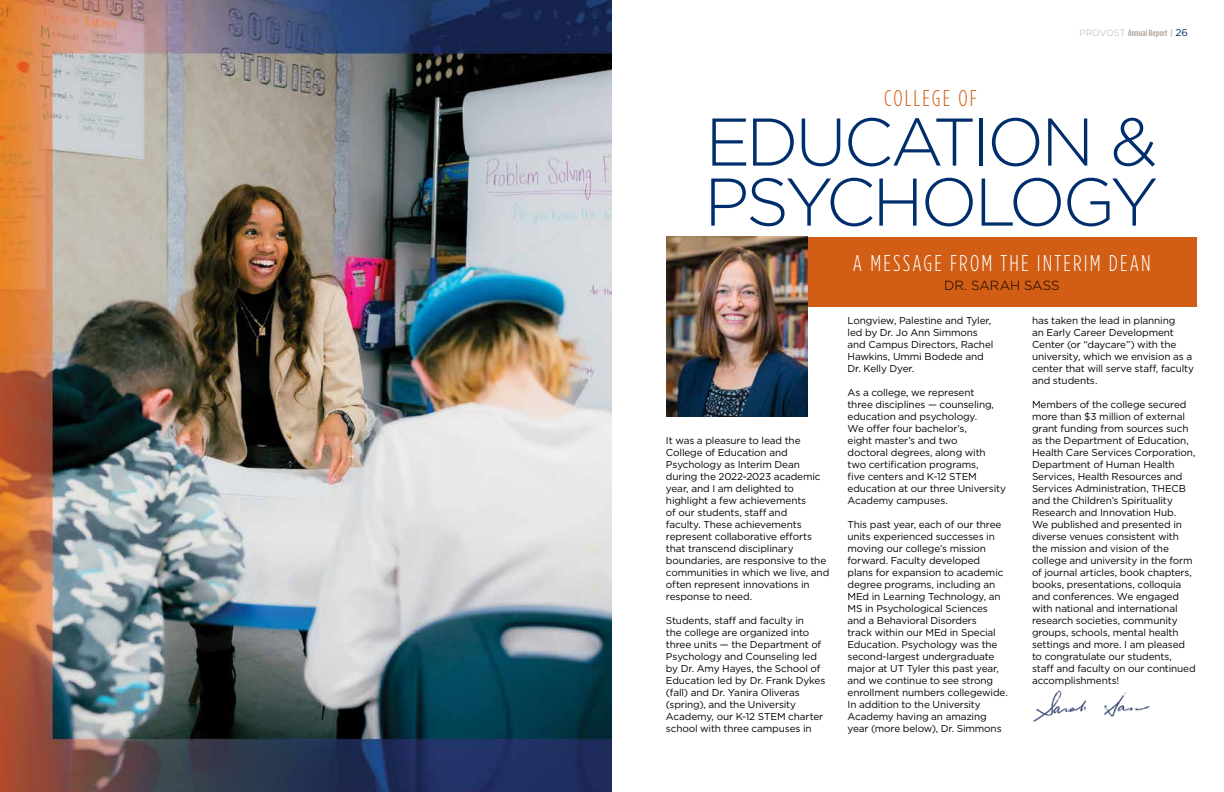
<style>
.page{position:relative;width:1224px;height:792px;background:#fff}
.page>*{position:absolute;margin:0;border:0;box-sizing:border-box;transform-origin:0 0}
.t1{font:300 67.3px/60px "Gotham";letter-spacing:-.05em;color:#002e6d}
.t2{font:300 22.7px "Gotham Condensed";letter-spacing:.095em;color:#fff}
.t3{font:300 22.7px "Gotham Condensed";letter-spacing:.095em;color:#d15e14}
.t4{font:300 13.2px "Gotham";color:#000}
.t5{font:10px/12px "Gotham";letter-spacing:-.015em;color:#000}
.t6{font:700 9px "Gotham Condensed";letter-spacing:.015em;color:#b6ada5}
.s1{font-family:"Gotham";font-weight:300}
.s2{font-family:"Gotham";font-weight:400;font-size:10px;color:#002e6d}
</style>
<div class="page">
<img style="left:0;top:0;width:612px;height:792px">
<div style="left:693px;top:237px;width:504px;height:69px;background:#d15e14"></div>
<img style="left:666px;top:237px;width:141px;height:179px">
<img style="left:1033px;top:690px;width:117px;height:32px">
<p class="t6" style="left:1080px;top:28px;width:110px"><span class="s1">PROVOST</span> Annual Report | <span class="s2">26</span></p>
<h2 class="t3" style="left:884px;top:85px;width:94px">COLLEGE OF</h2>
<h1 class="t1" style="left:704px;top:110px;width:456px">EDUCATION &amp;<br>PSYCHOLOGY</h1>
<p class="t5" style="left:666px;top:434px;width:165px">It was a pleasure to lead the<br>College of Education and<br>Psychology as Interim Dean during the 2022-2023 academic year, and I am delighted to highlight a few achievements<br>of our students, staff and<br>faculty. These achievements represent collaborative efforts that transcend disciplinary boundaries, are responsive to the communities in which we live, and often represent innovations in response to need.</p>
<p class="t5" style="left:666px;top:614px;width:161px">Students, staff and faculty in<br>the college are organized into three units — the Department of<br>Psychology and Counseling led by Dr. Amy Hayes, the School of<br>Education led by Dr. Frank Dykes (fall) and Dr. Yanira Oliveras (spring), and the University<br>Academy, our K-12 STEM charter school with three campuses in</p>
<h2 class="t2" style="left:853px;top:250px;width:300px">A MESSAGE FROM THE INTERIM DEAN</h2>
<h3 class="t4" style="left:944px;top:277px;width:117px">DR. SARAH SASS</h3>
<p class="t5" style="left:1032px;top:314px;width:164px">has taken the lead in planning<br>an Early Career Development<br>Center (or “daycare”) with the university, which we envision as a center that will serve staff, faculty and students.</p>
<p class="t5" style="left:1032px;top:398px;width:165px">Members of the college secured more than $3 million of external grant funding from sources such as the Department of Education,<br>Health Care Services Corporation,<br>Department of Human Health<br>Services, Health Resources and<br>Services Administration, THECB and the Children’s Spirituality<br>Research and Innovation Hub.<br>We published and presented in diverse venues consistent with the mission and vision of the college and university in the form of journal articles, book chapters, books, presentations, colloquia and conferences. We engaged with national and international research societies, community groups, schools, mental health settings and more. I am pleased to congratulate our students, staff and faculty on our continued accomplishments!</p>
<p class="t5" style="left:848px;top:314px;width:147px">Longview, Palestine and Tyler, led by Dr. Jo Ann Simmons and Campus Directors, Rachel<br>Hawkins, Ummi Bodede and<br>Dr. Kelly Dyer.</p>
<p class="t5" style="left:848px;top:386px;width:160px">As a college, we represent<br>three disciplines — counseling, education and psychology.<br>We offer four bachelor’s,<br>eight master’s and two<br>doctoral degrees, along with two certification programs,<br>five centers and K-12 STEM education at our three University<br>Academy campuses.</p>
<p class="t5" style="left:848px;top:518px;width:162px">This past year, each of our three units experienced successes in moving our college’s mission forward. Faculty developed plans for expansion to academic degree programs, including an<br>MEd in Learning Technology, an<br>MS in Psychological Sciences and a Behavioral Disorders<br>track within our MEd in Special<br>Education. Psychology was the second-largest undergraduate major at UT Tyler this past year, and we continue to see strong enrollment numbers collegewide.<br>In addition to the University<br>Academy having an amazing year (more below), Dr. Simmons</p>
</div>
